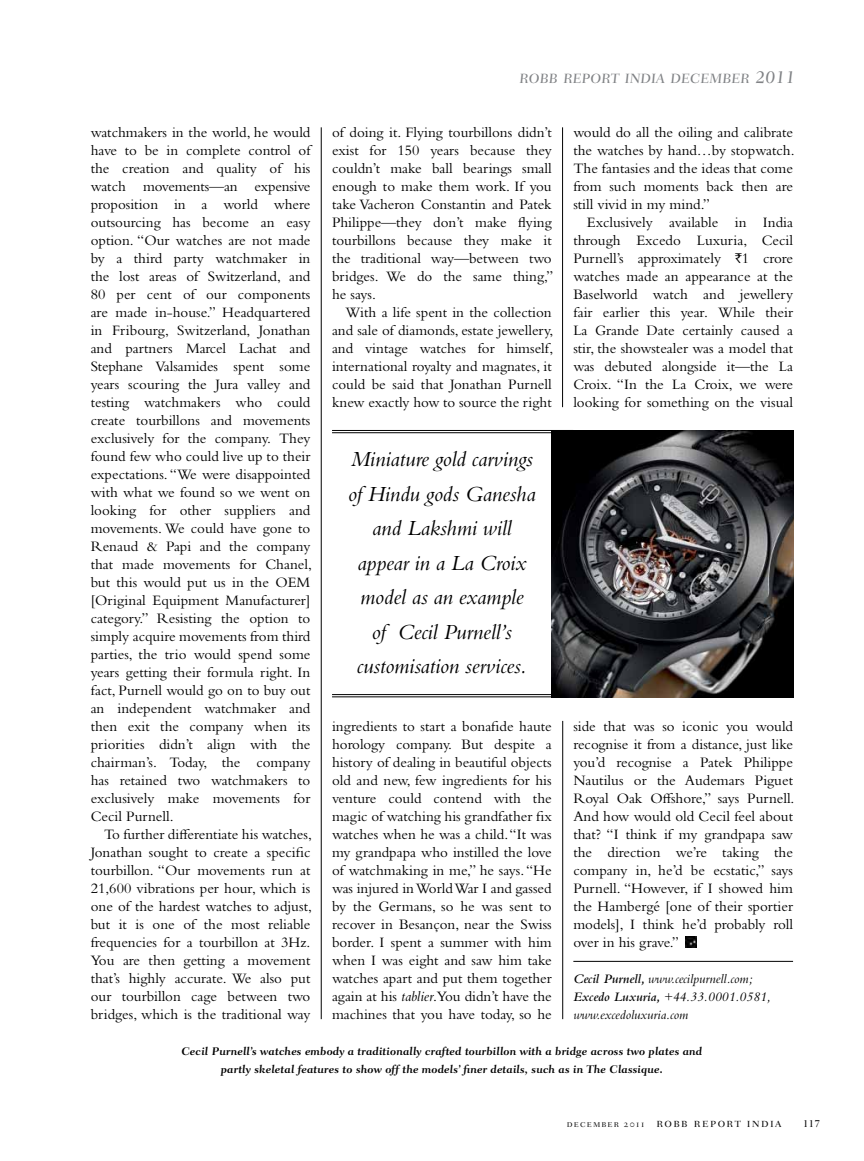
<style>
.page{position:relative;width:864px;height:1161px;background:#fff}
.page>*{position:absolute;margin:0;border:0;box-sizing:border-box;transform-origin:0 0}
.t1{font:italic 22.5px/34.5px "Bembo Std";letter-spacing:-.01em;color:#000;text-align:center}
.t2{font:15px/18px "Bembo Std";color:#000;text-align:justify}
.t3{font:13.65px "Fairfield LT Std Caption Med";color:#808285}
.t4{font:italic 13.5px/18px "Bembo Std";color:#000}
.t5{font:300 13.5px "Fairfield LT Std";letter-spacing:.1em;color:#000}
.t6{font:700 11.25px/18px "Fairfield LT Std Caption";color:#000;text-align:center}
.t7{font:500 10.5px "Fairfield LT Std";color:#000}
.s1{font-size:18px}
.s2{font-style:italic}
.s3{font-family:"Rupee Foradian";font-size:13.5px}
.s4{font-weight:600}
.s5{font-size:10.5px}
</style>
<div class="page">
<hr style="left:332px;top:430px;width:241px;height:1px;background:#000">
<hr style="left:332px;top:432px;width:241px;height:1px;background:#000">
<hr style="left:332px;top:694px;width:241px;height:1px;background:#000">
<hr style="left:332px;top:696px;width:241px;height:1px;background:#000">
<img style="left:552px;top:430px;width:241px;height:267px">
<hr style="left:573px;top:961px;width:220px;height:1px;background:#000">
<svg style="left:686px;top:937px;width:10px;height:10px"></svg>
<hr style="left:321px;top:127px;width:1px;height:892px;background:#000">
<hr style="left:562px;top:127px;width:1px;height:280px;background:#000">
<hr style="left:562px;top:721px;width:1px;height:298px;background:#000">
<p class="t2" style="left:91px;top:123px;width:223px">watchmakers in the world, he would have to be in complete control of the creation and quality of his watch movements—an expensive proposition in a world where outsourcing has become an easy option. “Our watches are not made by a third party watchmaker in the lost areas of Switzerland, and 80 per cent of our components are made in-house.” Headquartered in Fribourg, Switzerland, Jonathan and partners Marcel Lachat and Stephane Valsamides spent some years scouring the Jura valley and testing watchmakers who could create tourbillons and movements exclusively for the company. They found few who could live up to their expectations. “We were disappointed with what we found so we went on looking for other suppliers and movements. We could have gone to Renaud &amp; Papi and the company that made movements for Chanel, but this would put us in the OEM [Original Equipment Manufacturer] category.” Resisting the option to simply acquire movements from third parties, the trio would spend some years getting their formula right. In fact, Purnell would go on to buy out an independent watchmaker and then exit the company when its priorities didn’t align with the chairman’s. Today, the company has retained two watchmakers to exclusively make movements for Cecil Purnell.</p>
<p class="t2" style="left:91px;top:825px;width:223px;text-indent:13px">To further differentiate his watches, Jonathan sought to create a specific tourbillon. “Our movements run at 21,600 vibrations per hour, which is one of the hardest watches to adjust, but it is one of the most reliable frequencies for a tourbillon at 3Hz.<br>You are then getting a movement that’s highly accurate. We also put our tourbillon cage between two bridges, which is the traditional way</p>
<p class="t3" style="left:520px;top:71px;width:277px">ROBB REPORT INDIA DECEMBER <span class="s1">2011</span></p>
<p class="t2" style="left:332px;top:123px;width:223px">of doing it. Flying tourbillons didn’t exist for 150 years because they couldn’t make ball bearings small enough to make them work. If you take Vacheron Constantin and Patek Philippe—they don’t make flying tourbillons because they make it the traditional way—between two bridges. We do the same thing,” he says.</p>
<p class="t2" style="left:332px;top:303px;width:223px;text-indent:14px">With a life spent in the collection and sale of diamonds, estate jewellery, and vintage watches for himself, international royalty and magnates, it could be said that Jonathan Purnell knew exactly how to source the right</p>
<h1 class="t1" style="left:348px;top:441px;width:189px">Miniature gold carvings of Hindu gods Ganesha and Lakshmi will appear in a La Croix model as an example<br>of Cecil Purnell’s customisation services.</h1>
<p class="t2" style="left:332px;top:717px;width:221px">ingredients to start a bonafide haute horology company. But despite a history of dealing in beautiful objects old and new, few ingredients for his venture could contend with the magic of watching his grandfather fix watches when he was a child. “It was my grandpapa who instilled the love of watchmaking in me,” he says. “He was injured in World War I and gassed by the Germans, so he was sent to recover in Besançon, near the Swiss border. I spent a summer with him when I was eight and saw him take watches apart and put them together again at his <span class="s2">tablier</span>.You didn’t have the machines that you have today, so he</p>
<p class="t2" style="left:573px;top:123px;width:223px">would do all the oiling and calibrate the watches by hand…by stopwatch.<br>The fantasies and the ideas that come from such moments back then are still vivid in my mind.”</p>
<p class="t2" style="left:573px;top:213px;width:221px;text-indent:14px">Exclusively available in India through Excedo Luxuria, Cecil Purnell’s approximately <span class="s3">`</span>1 crore watches made an appearance at the Baselworld watch and jewellery fair earlier this year. While their La Grande Date certainly caused a stir, the showstealer was a model that was debuted alongside it—the La Croix. “In the La Croix, we were looking for something on the visual</p>
<p class="t2" style="left:573px;top:717px;width:223px">side that was so iconic you would recognise it from a distance, just like you’d recognise a Patek Philippe Nautilus or the Audemars Piguet Royal Oak Offshore,” says Purnell.<br>And how would old Cecil feel about that? “I think if my grandpapa saw the direction we’re taking the company in, he’d be ecstatic,” says Purnell. “However, if I showed him the Hambergé [one of their sportier models], I think he’d probably roll over in his grave.”</p>
<p class="t4" style="left:573px;top:970px;width:199px"><span class="s4">Cecil Purnell,</span> www.cecilpurnell.com;<br><span class="s4">Excedo Luxuria,</span> +44.33.0001.0581, www.excedoluxuria.com</p>
<p class="t6" style="left:181px;top:1043px;width:522px">Cecil Purnell’s watches embody a traditionally crafted tourbillon with a bridge across two plates and partly skeletal features to show off the models’ finer details, such as in The Classique.</p>
<p class="t5" style="left:567px;top:1115px;width:216px"><span class="s5">december 2011</span> robb report india</p>
<p class="t7" style="left:803px;top:1118px;width:19px">117</p>
</div>
